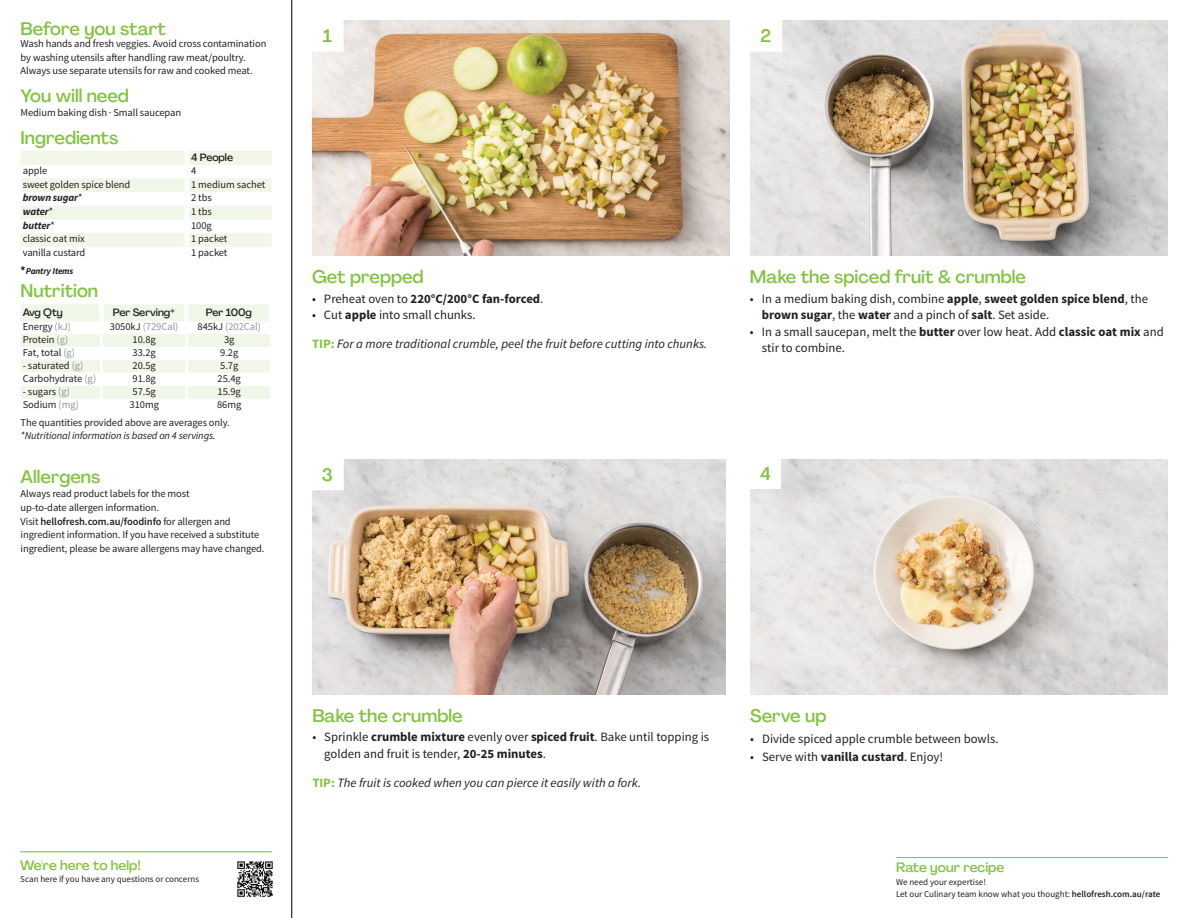
<style>
.page{position:relative;width:1188px;height:918px;background:#fff}
.page>*{position:absolute;margin:0;border:0;box-sizing:border-box;transform-origin:0 0}
._24_Before_Start_Titel{font:500 18px "Agrandir";color:#81c340}
._24_Before_start_Titel{font:500 18px "Agrandir";color:#81c340}
._15_Titel_Steps{font:500 18px "Agrandir";color:#81c340}
.t1{font:500 13.5px "Agrandir";color:#81c340}
.t2{font:12.75px/16.5px "Source Sans Pro";color:#231f20}
.Bullet_Step_AU{font:italic 12.75px "Source Sans Pro";color:#231f20}
.t3{font:700 12.75px "Source Sans Pro";color:#231f20}
._06_Before_Start{font:10.5px/13.6px "Source Sans Pro";letter-spacing:-.01em;color:#231f20}
._10_Ingredients_UK{font:10.5px "Source Sans Pro";letter-spacing:-.005em;color:#231f20}
._10_Ingredients_AU{font:10.5px "Source Sans Pro";letter-spacing:-.01em;color:#231f20}
._15_HeaderTable_Nutritions{font:500 10.5px "Agrandir";letter-spacing:-.01em;color:#231f20}
._10_Ingredients_UK-2{font:10.5px "Source Sans Pro";letter-spacing:-.005em;color:#939598}
._10_Ingredients_AU-2{font:italic 700 10.5px "Source Sans Pro";letter-spacing:-.01em;color:#231f20}
.t4{font:9px/12px "Source Sans Pro";color:#231f20}
.t5{font:italic 700 9px "Source Sans Pro";letter-spacing:-.02em;color:#231f20}
.s1{font-weight:400;font-style:normal}
.s2{color:#939598}
.s3{color:#231f20}
.s4{font-style:italic}
.s5{font-weight:600}
.s6{font-weight:400}
.s7{font-weight:700}
.s8{font-weight:700;font-style:normal;color:#81c340}
</style>
<div class="page">
<hr style="left:291px;top:0;width:1px;height:918px;background:#000">
<hr style="left:20px;top:851px;width:252px;height:1px;background:#81c340">
<img style="left:237px;top:861px;width:36px;height:36px">
<svg style="left:21px;top:151px;width:251px;height:96px"></svg>
<hr style="left:185px;top:151px;width:4px;height:14px;background:#fff">
<hr style="left:185px;top:165px;width:4px;height:13px;background:#fff">
<hr style="left:185px;top:178px;width:4px;height:14px;background:#fff">
<hr style="left:185px;top:192px;width:4px;height:14px;background:#fff">
<hr style="left:185px;top:206px;width:4px;height:13px;background:#fff">
<hr style="left:185px;top:219px;width:4px;height:14px;background:#fff">
<hr style="left:185px;top:233px;width:4px;height:14px;background:#fff">
<svg style="left:21px;top:266px;width:4px;height:4px"></svg>
<svg style="left:21px;top:304px;width:249px;height:95px"></svg>
<hr style="left:896px;top:857px;width:272px;height:1px;background:#81c340">
<img style="left:312px;top:21px;width:418px;height:235px">
<img style="left:751px;top:459px;width:417px;height:235px">
<img style="left:312px;top:459px;width:414px;height:235px">
<img style="left:751px;top:20px;width:417px;height:236px">
<div style="left:750px;top:19px;width:32px;height:32px;background:#fff"></div>
<div style="left:311px;top:19px;width:32px;height:32px;background:#fff"></div>
<div style="left:311px;top:458px;width:32px;height:32px;background:#fff"></div>
<div style="left:749px;top:458px;width:32px;height:31px;background:#fff"></div>
<p class="_24_Before_start_Titel" style="left:21px;top:18px;width:147px">Before you start</p>
<p class="_06_Before_Start" style="left:21px;top:37px;width:247px">Wash hands and fresh veggies. Avoid cross contamination by washing utensils after handling raw meat/poultry.<br>Always use separate utensils for raw and cooked meat.</p>
<p class="_24_Before_start_Titel" style="left:21px;top:85px;width:110px">You will need</p>
<p class="_06_Before_Start" style="left:21px;top:106px;width:162px">Medium baking dish · Small saucepan</p>
<p class="_24_Before_start_Titel" style="left:21px;top:127px;width:99px">Ingredients</p>
<p class="_15_HeaderTable_Nutritions" style="left:191px;top:150px;width:44px">4 People</p>
<p class="_10_Ingredients_AU" style="left:23px;top:164px;width:26px">apple</p>
<p class="_10_Ingredients_UK" style="left:191px;top:164px;width:7px">4</p>
<p class="_10_Ingredients_AU" style="left:23px;top:178px;width:109px">sweet golden spice blend</p>
<p class="_10_Ingredients_UK" style="left:191px;top:178px;width:76px">1 medium sachet</p>
<p class="_10_Ingredients_AU-2" style="left:23px;top:191px;width:61px">brown sugar<span class="s1">*</span></p>
<p class="_10_Ingredients_UK" style="left:191px;top:191px;width:22px">2 tbs</p>
<p class="_10_Ingredients_AU-2" style="left:23px;top:205px;width:32px">water<span class="s1">*</span></p>
<p class="_10_Ingredients_UK" style="left:191px;top:205px;width:22px">1 tbs</p>
<p class="_10_Ingredients_AU-2" style="left:23px;top:219px;width:34px">butter<span class="s1">*</span></p>
<p class="_10_Ingredients_UK" style="left:191px;top:219px;width:22px">100g</p>
<p class="_10_Ingredients_AU" style="left:23px;top:232px;width:64px">classic oat mix</p>
<p class="_10_Ingredients_UK" style="left:191px;top:232px;width:38px">1 packet</p>
<p class="_10_Ingredients_AU" style="left:23px;top:246px;width:64px">vanilla custard</p>
<p class="_10_Ingredients_UK" style="left:191px;top:246px;width:38px">1 packet</p>
<p class="t5" style="left:26px;top:265px;width:49px">Pantry Items</p>
<p class="_24_Before_start_Titel" style="left:21px;top:280px;width:79px">Nutrition</p>
<p class="_15_HeaderTable_Nutritions" style="left:23px;top:306px;width:42px">Avg Qty</p>
<p class="_15_HeaderTable_Nutritions" style="left:113px;top:306px;width:64px">Per Serving*</p>
<p class="_15_HeaderTable_Nutritions" style="left:206px;top:306px;width:48px">Per 100g</p>
<p class="_10_Ingredients_UK" style="left:23px;top:320px;width:50px">Energy <span class="s2">(kJ)</span></p>
<p class="_10_Ingredients_UK-2" style="left:110px;top:320px;width:70px"><span class="s3">3050kJ</span> (729Cal)</p>
<p class="_10_Ingredients_UK-2" style="left:198px;top:320px;width:65px"><span class="s3">845kJ</span> (202Cal)</p>
<p class="_10_Ingredients_UK" style="left:23px;top:333px;width:47px">Protein <span class="s2">(g)</span></p>
<p class="_10_Ingredients_UK" style="left:133px;top:333px;width:25px">10.8g</p>
<p class="_10_Ingredients_UK" style="left:224px;top:333px;width:12px">3g</p>
<p class="_10_Ingredients_UK" style="left:23px;top:346px;width:54px">Fat, total <span class="s2">(g)</span></p>
<p class="_10_Ingredients_UK" style="left:133px;top:346px;width:25px">33.2g</p>
<p class="_10_Ingredients_UK" style="left:220px;top:346px;width:20px">9.2g</p>
<p class="_10_Ingredients_UK" style="left:23px;top:359px;width:62px">- saturated <span class="s2">(g)</span></p>
<p class="_10_Ingredients_UK" style="left:133px;top:359px;width:25px">20.5g</p>
<p class="_10_Ingredients_UK" style="left:220px;top:359px;width:20px">5.7g</p>
<p class="_10_Ingredients_UK" style="left:23px;top:372px;width:75px">Carbohydrate <span class="s2">(g)</span></p>
<p class="_10_Ingredients_UK" style="left:133px;top:372px;width:25px">91.8g</p>
<p class="_10_Ingredients_UK" style="left:218px;top:372px;width:25px">25.4g</p>
<p class="_10_Ingredients_UK" style="left:23px;top:385px;width:49px">- sugars <span class="s2">(g)</span></p>
<p class="_10_Ingredients_UK" style="left:133px;top:385px;width:25px">57.5g</p>
<p class="_10_Ingredients_UK" style="left:218px;top:385px;width:25px">15.9g</p>
<p class="_10_Ingredients_UK" style="left:23px;top:398px;width:58px">Sodium <span class="s2">(mg)</span></p>
<p class="_10_Ingredients_UK" style="left:130px;top:398px;width:31px">310mg</p>
<p class="_10_Ingredients_UK" style="left:217px;top:398px;width:26px">86mg</p>
<p class="_06_Before_Start" style="left:21px;top:416px;width:211px">The quantities provided above are averages only. <span class="s4">*Nutritional information is based on 4 servings.</span></p>
<p class="_24_Before_start_Titel" style="left:21px;top:466px;width:81px">Allergens</p>
<p class="_06_Before_Start" style="left:21px;top:487px;width:245px">Always read product labels for the most<br>up-to-date allergen information.<br>Visit <span class="s5">hellofresh.com.au/foodinfo</span> for allergen and ingredient information. If you have received a substitute ingredient, please be aware allergens may have changed.</p>
<p class="_15_Titel_Steps" style="left:323px;top:25px;width:11px">1</p>
<p class="_15_Titel_Steps" style="left:760px;top:25px;width:12px">2</p>
<p class="_24_Before_Start_Titel" style="left:312px;top:266px;width:113px">Get prepped</p>
<p class="t3" style="left:312px;top:290px;width:233px"><span class="s6">• Preheat oven to</span> 220°C/200°C fan-forced<span class="s6">.</span></p>
<p class="t2" style="left:312px;top:307px;width:165px">• Cut <span class="s7">apple</span> into small chunks.</p>
<p class="Bullet_Step_AU" style="left:312px;top:336px;width:397px"><span class="s8">TIP:</span> For a more traditional crumble, peel the fruit before cutting into chunks.</p>
<p class="_24_Before_Start_Titel" style="left:750px;top:266px;width:277px">Make the spiced fruit &amp; crumble</p>
<p class="t2" style="left:762px;top:290px;width:388px;text-indent:-12px">• In a medium baking dish, combine <span class="s7">apple</span>, <span class="s7">sweet golden spice blend</span>, the <span class="s7">brown sugar</span>, the <span class="s7">water</span> and a pinch of <span class="s7">salt</span>. Set aside.</p>
<p class="t2" style="left:762px;top:323px;width:403px;text-indent:-12px">• In a small saucepan, melt the <span class="s7">butter</span> over low heat. Add <span class="s7">classic oat mix</span> and stir to combine.</p>
<p class="_15_Titel_Steps" style="left:322px;top:463px;width:13px">3</p>
<p class="_15_Titel_Steps" style="left:760px;top:463px;width:12px">4</p>
<p class="t1" style="left:20px;top:856px;width:122px">We're here to help!</p>
<p class="t4" style="left:20px;top:873px;width:180px">Scan here if you have any questions or concerns</p>
<p class="_24_Before_Start_Titel" style="left:312px;top:704px;width:152px">Bake the crumble</p>
<p class="t2" style="left:324px;top:729px;width:386px;text-indent:-12px">• Sprinkle <span class="s7">crumble mixture</span> evenly over <span class="s7">spiced fruit</span>. Bake until topping is golden and fruit is tender, <span class="s7">20-25 minutes</span>.</p>
<p class="Bullet_Step_AU" style="left:312px;top:775px;width:330px"><span class="s8">TIP:</span> The fruit is cooked when you can pierce it easily with a fork.</p>
<p class="_24_Before_Start_Titel" style="left:750px;top:704px;width:78px">Serve up</p>
<p class="t2" style="left:750px;top:730px;width:250px">• Divide spiced apple crumble between bowls.</p>
<p class="t2" style="left:750px;top:748px;width:194px">• Serve with <span class="s7">vanilla custard</span>. Enjoy!</p>
<p class="t1" style="left:896px;top:859px;width:110px">Rate your recipe</p>
<p class="t4" style="left:896px;top:876px;width:266px">We need your expertise!<br>Let our Culinary team know what you thought: <span class="s5">hellofresh.com.au/rate</span></p>
</div>
